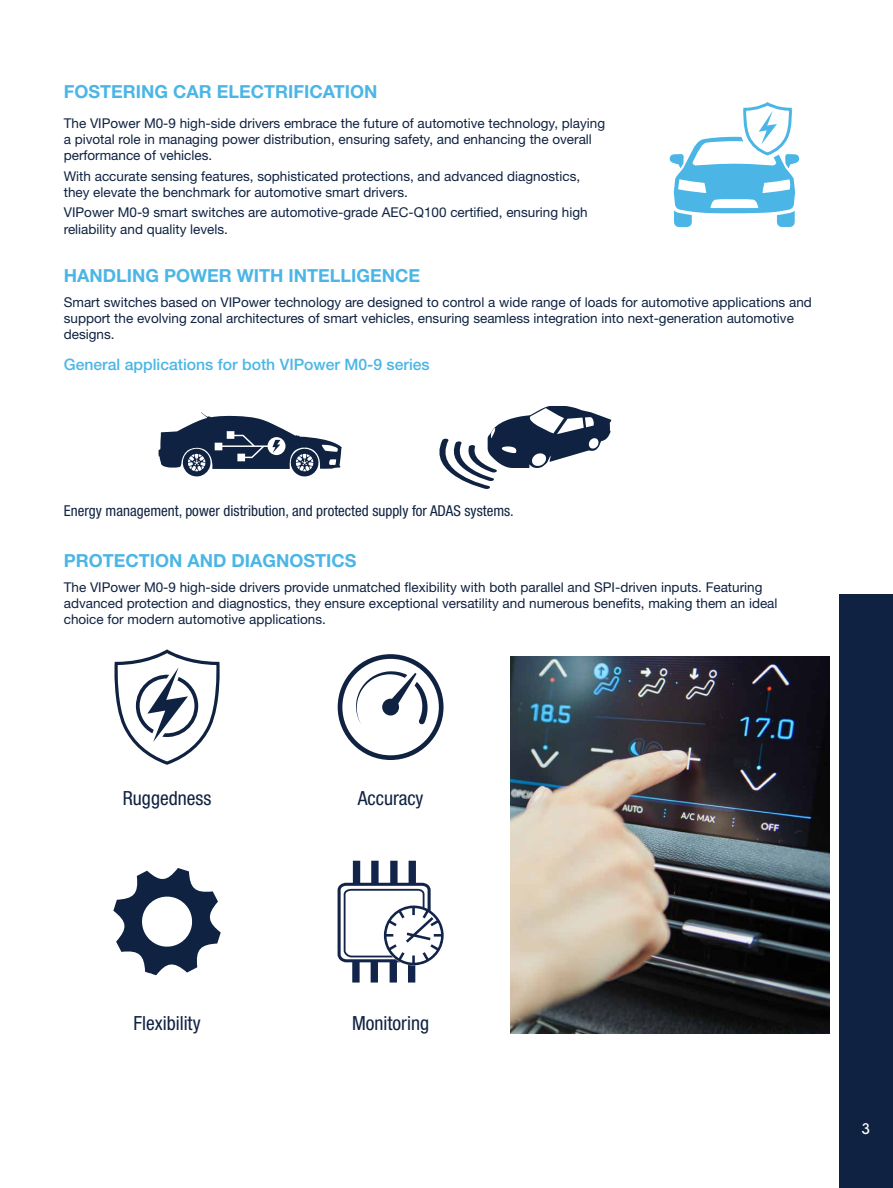
<style>
.page{position:relative;width:893px;height:1188px;background:#fff}
.page>*{position:absolute;margin:0;border:0;box-sizing:border-box;transform-origin:0 0}
.t1{font:condensed 19.5px "Helvetica Neue LT Std";color:#0f2241}
.t2{font:700 18px "Helvetica Neue LT Std";color:#4bb6e6}
.t3{font:500 15.75px "Helvetica Neue LT Std";color:#4bb6e6}
.t4{font:condensed 15px "Helvetica Neue LT Std";color:#0f2241}
.t5{font:500 15px "Lubalin Graph Std";color:#fff}
.t6{font:13.5px/16.2px "Helvetica Neue LT Std";color:#0f2241}
</style>
<div class="page">
<div style="left:839px;top:594px;width:54px;height:594px;background:#0f2241"></div>
<img style="left:511px;top:657px;width:318px;height:377px">
<svg style="left:670px;top:102px;width:129px;height:125px"></svg>
<svg style="left:439px;top:406px;width:172px;height:83px"></svg>
<svg style="left:158px;top:412px;width:184px;height:65px"></svg>
<svg style="left:338px;top:654px;width:105px;height:106px"></svg>
<svg style="left:114px;top:649px;width:106px;height:116px"></svg>
<svg style="left:113px;top:868px;width:108px;height:107px"></svg>
<svg style="left:338px;top:861px;width:106px;height:122px"></svg>
<h2 class="t2" style="left:64px;top:80px;width:315px">FOSTERING CAR ELECTRIFICATION</h2>
<p class="t6" style="left:64px;top:115px;width:543px">The VIPower M0-9 high-side drivers embrace the future of automotive technology, playing a pivotal role in managing power distribution, ensuring safety, and enhancing the overall performance of vehicles.</p>
<p class="t6" style="left:64px;top:167px;width:518px">With accurate sensing features, sophisticated protections, and advanced diagnostics, they elevate the benchmark for automotive smart drivers.</p>
<p class="t6" style="left:64px;top:204px;width:525px">VIPower M0-9 smart switches are automotive-grade AEC-Q100 certified, ensuring high reliability and quality levels.</p>
<h2 class="t2" style="left:64px;top:264px;width:358px">HANDLING POWER WITH INTELLIGENCE</h2>
<p class="t6" style="left:64px;top:293px;width:750px">Smart switches based on VIPower technology are designed to control a wide range of loads for automotive applications and support the evolving zonal architectures of smart vehicles, ensuring seamless integration into next-generation automotive designs.</p>
<p class="t3" style="left:64px;top:355px;width:367px">General applications for both VIPower M0-9 series</p>
<p class="t4" style="left:64px;top:502px;width:452px">Energy management, power distribution, and protected supply for ADAS systems.</p>
<h2 class="t2" style="left:64px;top:549px;width:294px">PROTECTION AND DIAGNOSTICS</h2>
<p class="t6" style="left:64px;top:578px;width:715px">The VIPower M0-9 high-side drivers provide unmatched flexibility with both parallel and SPI-driven inputs. Featuring advanced protection and diagnostics, they ensure exceptional versatility and numerous benefits, making them an ideal choice for modern automotive applications.</p>
<h1 class="t1" style="left:123px;top:787px;width:90px">Ruggedness</h1>
<h1 class="t1" style="left:358px;top:787px;width:67px">Accuracy</h1>
<h1 class="t1" style="left:133px;top:1012px;width:69px">Flexibility</h1>
<h1 class="t1" style="left:352px;top:1012px;width:78px">Monitoring</h1>
<p class="t5" style="left:861px;top:1119px;width:10px">3</p>
</div>
